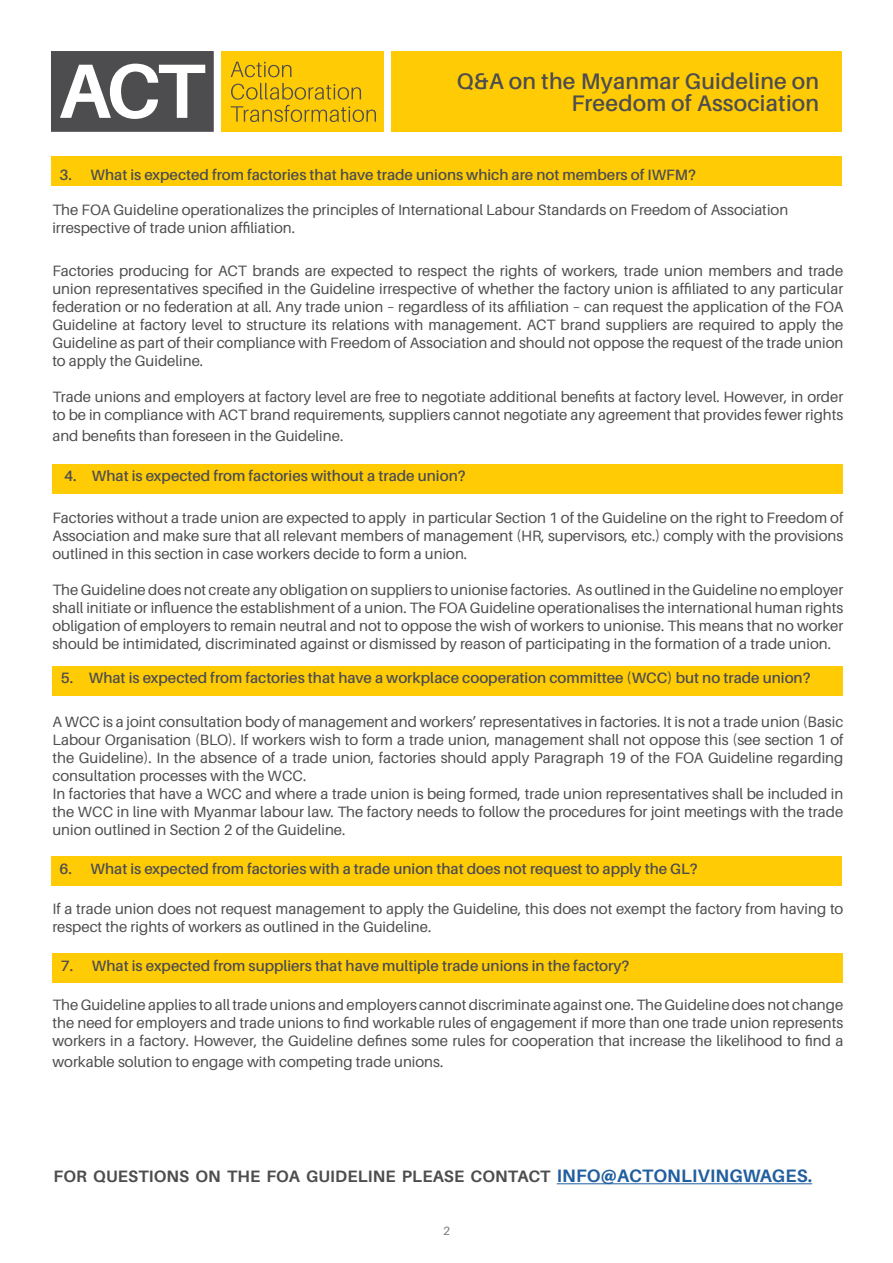
<style>
.page{position:relative;width:893px;height:1263px;background:#fff}
.page>*{position:absolute;margin:0;border:0;box-sizing:border-box;transform-origin:0 0}
.t1{font:600 22.5px/22.5px "Aileron";letter-spacing:.01em;color:#4d4d4f;text-align:right}
.t2{font:700 16.5px "Aileron";letter-spacing:.01em;color:#4d4d4f}
.t3{font:15px/18px "Aileron";color:#4d4d4f;text-align:justify}
.t4{font:600 15px "Aileron";color:#4d4d4f}
.t5{font:12px "Aileron";color:#77787b}
.s1{font-size:18px;color:#215e9e}
</style>
<div class="page">
<div style="left:221px;top:51px;width:163px;height:81px;background:#ffcb05"></div>
<svg style="left:51px;top:51px;width:163px;height:81px"></svg>
<svg style="left:231px;top:62px;width:60px;height:15px"></svg>
<svg style="left:231px;top:83px;width:145px;height:39px"></svg>
<div style="left:391px;top:51px;width:451px;height:81px;background:#ffcb05"></div>
<div style="left:51px;top:856px;width:791px;height:30px;background:#ffcb05"></div>
<div style="left:52px;top:464px;width:791px;height:29px;background:#ffcb05"></div>
<div style="left:52px;top:666px;width:791px;height:29px;background:#ffcb05"></div>
<div style="left:52px;top:953px;width:791px;height:30px;background:#ffcb05"></div>
<div style="left:51px;top:156px;width:791px;height:30px;background:#ffcb05"></div>
<hr style="left:557px;top:1183px;width:255px;height:1px;background:#215e9e">
<h1 class="t1" style="left:457px;top:70px;width:364px">Q&amp;A on the Myanmar Guideline on<br>Freedom of Association</h1>
<p class="t4" style="left:60px;top:166px;width:638px">3. What is expected from factories that have trade unions which are not members of IWFM?</p>
<p class="t3" style="left:52px;top:201px;width:737px">The FOA Guideline operationalizes the principles of International Labour Standards on Freedom of Association irrespective of trade union affiliation.</p>
<p class="t3" style="left:52px;top:262px;width:793px">Factories producing for ACT brands are expected to respect the rights of workers, trade union members and trade union representatives specified in the Guideline irrespective of whether the factory union is affiliated to any particular federation or no federation at all. Any trade union – regardless of its affiliation – can request the application of the FOA Guideline at factory level to structure its relations with management. ACT brand suppliers are required to apply the Guideline as part of their compliance with Freedom of Association and should not oppose the request of the trade union to apply the Guideline.</p>
<p class="t3" style="left:52px;top:388px;width:792px">Trade unions and employers at factory level are free to negotiate additional benefits at factory level. However, in order to be in compliance with ACT brand requirements, suppliers cannot negotiate any agreement that provides fewer rights</p>
<p class="t3" style="left:52px;top:427px;width:292px">and benefits than foreseen in the Guideline.</p>
<p class="t4" style="left:64px;top:468px;width:403px">4. What is expected from factories without a trade union?</p>
<p class="t3" style="left:52px;top:508px;width:792px">Factories without a trade union are expected to apply in particular Section 1 of the Guideline on the right to Freedom of Association and make sure that all relevant members of management (HR, supervisors, etc.) comply with the provisions outlined in this section in case workers decide to form a union.</p>
<p class="t3" style="left:52px;top:580px;width:792px">The Guideline does not create any obligation on suppliers to unionise factories. As outlined in the Guideline no employer shall initiate or influence the establishment of a union. The FOA Guideline operationalises the international human rights obligation of employers to remain neutral and not to oppose the wish of workers to unionise. This means that no worker should be intimidated, discriminated against or dismissed by reason of participating in the formation of a trade union.</p>
<p class="t4" style="left:61px;top:670px;width:751px">5. What is expected from factories that have a workplace cooperation committee (WCC) but no trade union?</p>
<p class="t3" style="left:52px;top:713px;width:793px;text-align:left">A WCC is a joint consultation body of management and workers’ representatives in factories. It is not a trade union (Basic Labour Organisation (BLO). If workers wish to form a trade union, management shall not oppose this (see section 1 of the Guideline). In the absence of a trade union, factories should apply Paragraph 19 of the FOA Guideline regarding consultation processes with the WCC.<br>In factories that have a WCC and where a trade union is being formed, trade union representatives shall be included in the WCC in line with Myanmar labour law. The factory needs to follow the procedures for joint meetings with the trade union outlined in Section 2 of the Guideline.</p>
<p class="t4" style="left:60px;top:860px;width:640px">6. What is expected from factories with a trade union that does not request to apply the GL?</p>
<p class="t3" style="left:52px;top:900px;width:792px">If a trade union does not request management to apply the Guideline, this does not exempt the factory from having to respect the rights of workers as outlined in the Guideline.</p>
<p class="t4" style="left:61px;top:957px;width:570px">7. What is expected from suppliers that have multiple trade unions in the factory?</p>
<p class="t3" style="left:52px;top:995px;width:792px">The Guideline applies to all trade unions and employers cannot discriminate against one. The Guideline does not change the need for employers and trade unions to find workable rules of engagement if more than one trade union represents workers in a factory. However, the Guideline defines some rules for cooperation that increase the likelihood to find a</p>
<p class="t3" style="left:52px;top:1053px;width:392px">workable solution to engage with competing trade unions.</p>
<p class="t2" style="left:54px;top:1167px;width:760px">FOR QUESTIONS ON THE FOA GUIDELINE PLEASE CONTACT <span class="s1">INFO@ACTONLIVINGWAGES.</span></p>
<p class="t5" style="left:443px;top:1224px;width:8px">2</p>
</div>
